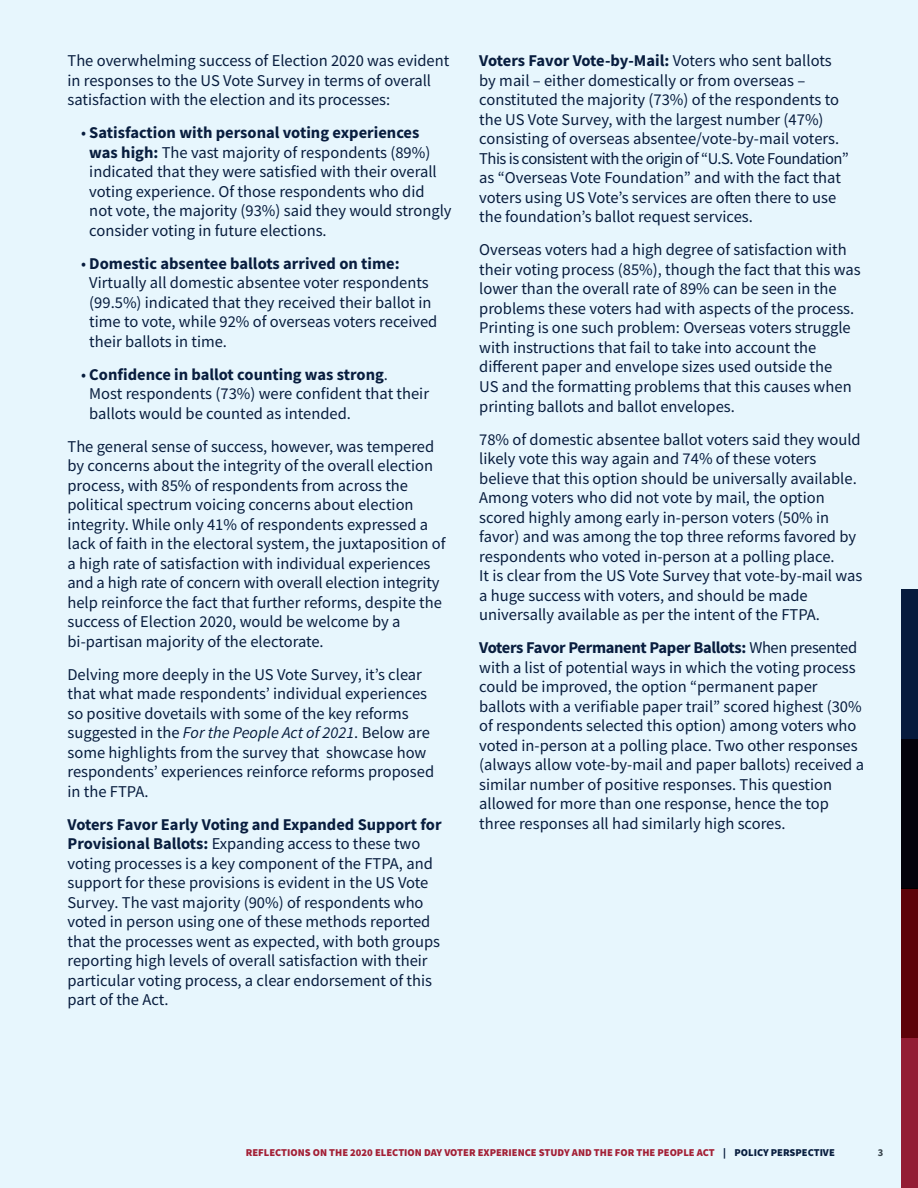
<style>
.page{position:relative;width:918px;height:1188px;background:#e7f6fd}
.page>*{position:absolute;margin:0;border:0;box-sizing:border-box;transform-origin:0 0}
.t1{font:16.5px/19.5px "Source Sans Pro";color:#081d3e}
.t2{font:900 10.5px "Source Sans Pro";color:#a31f35}
.t3{font:700 10.5px "Source Sans Pro";color:#37424a}
.s1{font-weight:700}
.s2{font-style:italic}
.s3{color:#081d3e}
</style>
<div class="page">
<div style="left:901px;top:589px;width:17px;height:150px;background:#081d3e"></div>
<div style="left:901px;top:739px;width:17px;height:150px;background:#04030c"></div>
<div style="left:901px;top:1038px;width:17px;height:150px;background:#931d34"></div>
<div style="left:901px;top:888px;width:17px;height:150px;background:#5d030a"></div>
<p class="t1" style="left:68px;top:51px;width:383px">The overwhelming success of Election 2020 was evident in responses to the US Vote Survey in terms of overall satisfaction with the election and its processes:</p>
<p class="t1" style="left:89px;top:123px;width:364px;text-indent:-8px">• <span class="s1">Satisfaction with personal voting experiences was high:</span> The vast majority of respondents (89%) indicated that they were satisfied with their overall voting experience. Of those respondents who did not vote, the majority (93%) said they would strongly consider voting in future elections.</p>
<p class="t1" style="left:89px;top:254px;width:350px;text-indent:-8px">• <span class="s1">Domestic absentee ballots arrived on time:<br></span>Virtually all domestic absentee voter respondents (99.5%) indicated that they received their ballot in time to vote, while 92% of overseas voters received their ballots in time.</p>
<p class="t1" style="left:89px;top:365px;width:341px;text-indent:-8px">• <span class="s1">Confidence in ballot counting was strong</span>.<br>Most respondents (73%) were confident that their ballots would be counted as intended.</p>
<p class="t1" style="left:68px;top:437px;width:380px">The general sense of success, however, was tempered by concerns about the integrity of the overall election process, with 85% of respondents from across the political spectrum voicing concerns about election integrity. While only 41% of respondents expressed a lack of faith in the electoral system, the juxtaposition of a high rate of satisfaction with individual experiences and a high rate of concern with overall election integrity help reinforce the fact that further reforms, despite the success of Election 2020, would be welcome by a bi-partisan majority of the electorate.</p>
<p class="t1" style="left:68px;top:665px;width:368px">Delving more deeply in the US Vote Survey, it’s clear that what made respondents’ individual experiences so positive dovetails with some of the key reforms suggested in the <span class="s2">For the People Act of 2021</span>. Below are some highlights from the survey that showcase how respondents’ experiences reinforce reforms proposed in the FTPA.</p>
<p class="t1" style="left:68px;top:815px;width:376px"><span class="s1">Voters Favor Early Voting and Expanded Support for Provisional Ballots:</span> Expanding access to these two voting processes is a key component of the FTPA, and support for these provisions is evident in the US Vote Survey. The vast majority (90%) of respondents who voted in person using one of these methods reported that the processes went as expected, with both groups reporting high levels of overall satisfaction with their particular voting process, a clear endorsement of this part of the Act.</p>
<p class="t1" style="left:479px;top:51px;width:371px"><span class="s1">Voters Favor Vote-by-Mail:</span> Voters who sent ballots by mail – either domestically or from overseas – constituted the majority (73%) of the respondents to the US Vote Survey, with the largest number (47%) consisting of overseas absentee/vote-by-mail voters.<br>This is consistent with the origin of “U.S. Vote Foundation” as “Overseas Vote Foundation” and with the fact that voters using US Vote’s services are often there to use the foundation’s ballot request services.</p>
<p class="t1" style="left:479px;top:240px;width:383px">Overseas voters had a high degree of satisfaction with their voting process (85%), though the fact that this was lower than the overall rate of 89% can be seen in the problems these voters had with aspects of the process.<br>Printing is one such problem: Overseas voters struggle with instructions that fail to take into account the different paper and envelope sizes used outside the<br>US and the formatting problems that this causes when printing ballots and ballot envelopes.</p>
<p class="t1" style="left:479px;top:429px;width:385px">78% of domestic absentee ballot voters said they would likely vote this way again and 74% of these voters believe that this option should be universally available.<br>Among voters who did not vote by mail, the option scored highly among early in-person voters (50% in favor) and was among the top three reforms favored by respondents who voted in-person at a polling place.<br>It is clear from the US Vote Survey that vote-by-mail was a huge success with voters, and should be made universally available as per the intent of the FTPA.</p>
<p class="t1" style="left:479px;top:638px;width:386px"><span class="s1">Voters Favor Permanent Paper Ballots:</span> When presented with a list of potential ways in which the voting process could be improved, the option “permanent paper ballots with a verifiable paper trail” scored highest (30% of respondents selected this option) among voters who voted in-person at a polling place. Two other responses (always allow vote-by-mail and paper ballots) received a similar number of positive responses. This question allowed for more than one response, hence the top three responses all had similarly high scores.</p>
<p class="t2" style="left:246px;top:1146px;width:591px">REFLECTIONS ON THE 2020 ELECTION DAY VOTER EXPERIENCE STUDY AND THE FOR THE PEOPLE ACT <span class="s3">| POLICY PERSPECTIVE</span></p>
<p class="t3" style="left:878px;top:1146px;width:7px">3</p>
</div>
